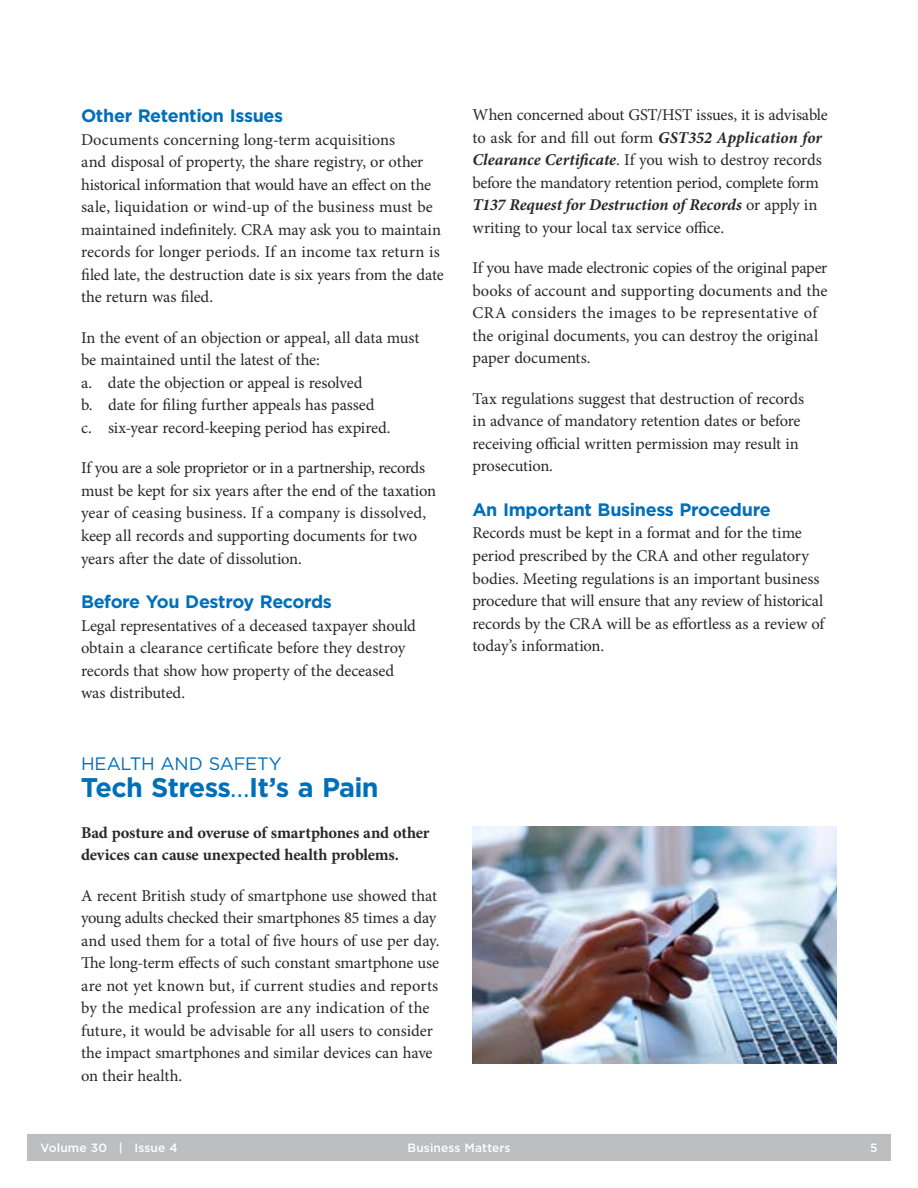
<style>
.page{position:relative;width:918px;height:1188px;background:#fff}
.page>*{position:absolute;margin:0;border:0;box-sizing:border-box;transform-origin:0 0}
.t1{font:700 27px "Gotham";letter-spacing:-.025em;color:#006fba}
.t2{font:700 18px "Gotham";letter-spacing:-.02em;color:#006fba}
.t3{font:18px "Gotham";letter-spacing:-.015em;color:#006fba}
.t4{font:16.5px/22.5px "Minion Pro";letter-spacing:-.005em;color:#292829}
.t5{font:700 16.5px/22.5px "Minion Pro";letter-spacing:-.01em;color:#292829}
.t6{font:500 12px "Gotham";letter-spacing:.01em;color:#fff}
.s1{font-weight:400}
.s2{font-weight:700;font-style:italic}
</style>
<div class="page">
<div style="left:27px;top:1134px;width:864px;height:27px;background:#bcbec0"></div>
<img style="left:472px;top:826px;width:365px;height:238px">
<p class="t2" style="left:81px;top:104px;width:204px">Other Retention Issues</p>
<p class="t4" style="left:81px;top:128px;width:364px">Documents concerning long-term acquisitions<br>and disposal of property, the share registry, or other historical information that would have an effect on the sale, liquidation or wind‑up of the business must be maintained indefinitely. CRA may ask you to maintain records for longer periods. If an income tax return is filed late, the destruction date is six years from the date the return was filed.</p>
<p class="t4" style="left:81px;top:327px;width:340px">In the event of an objection or appeal, all data must be maintained until the latest of the:<br>a. date the objection or appeal is resolved<br>b. date for filing further appeals has passed<br>c. six-year record-keeping period has expired.</p>
<p class="t4" style="left:81px;top:457px;width:357px">If you are a sole proprietor or in a partnership, records must be kept for six years after the end of the taxation year of ceasing business. If a company is dissolved, keep all records and supporting documents for two years after the date of dissolution.</p>
<p class="t2" style="left:81px;top:590px;width:253px">Before You Destroy Records</p>
<p class="t4" style="left:81px;top:614px;width:337px">Legal representatives of a deceased taxpayer should obtain a clearance certificate before they destroy records that show how property of the deceased was distributed.</p>
<p class="t3" style="left:81px;top:753px;width:202px">HEALTH AND SAFETY</p>
<h1 class="t1" style="left:81px;top:770px;width:299px">Tech Stress<span class="s1">…</span>It’s a Pain</h1>
<p class="t5" style="left:81px;top:821px;width:350px">Bad posture and overuse of smartphones and other devices can cause unexpected health problems.</p>
<p class="t4" style="left:81px;top:884px;width:360px">A recent British study of smartphone use showed that young adults checked their smartphones 85 times a day and used them for a total of five hours of use per day.<br>The long-term effects of such constant smartphone use are not yet known but, if current studies and reports by the medical profession are any indication of the future, it would be advisable for all users to consider the impact smartphones and similar devices can have on their health.</p>
<p class="t4" style="left:472px;top:104px;width:357px">When concerned about GST/HST issues, it is advisable to ask for and fill out form <span class="s2">GST352 Application for Clearance Certificate</span>. If you wish to destroy records before the mandatory retention period, complete form <span class="s2">T137 Request for Destruction of Records</span> or apply in writing to your local tax service office.</p>
<p class="t4" style="left:472px;top:257px;width:357px">If you have made electronic copies of the original paper books of account and supporting documents and the CRA considers the images to be representative of the original documents, you can destroy the original paper documents.</p>
<p class="t4" style="left:472px;top:387px;width:333px">Tax regulations suggest that destruction of records in advance of mandatory retention dates or before receiving official written permission may result in prosecution.</p>
<p class="t2" style="left:472px;top:498px;width:300px">An Important Business Procedure</p>
<p class="t4" style="left:472px;top:522px;width:353px">Records must be kept in a format and for the time period prescribed by the CRA and other regulatory bodies. Meeting regulations is an important business procedure that will ensure that any review of historical records by the CRA will be as effortless as a review of today’s information.</p>
<p class="t6" style="left:40px;top:1140px;width:139px">Volume 30 | Issue 4</p>
<p class="t6" style="left:407px;top:1140px;width:105px">Business Matters</p>
<p class="t6" style="left:870px;top:1140px;width:9px">5</p>
</div>
